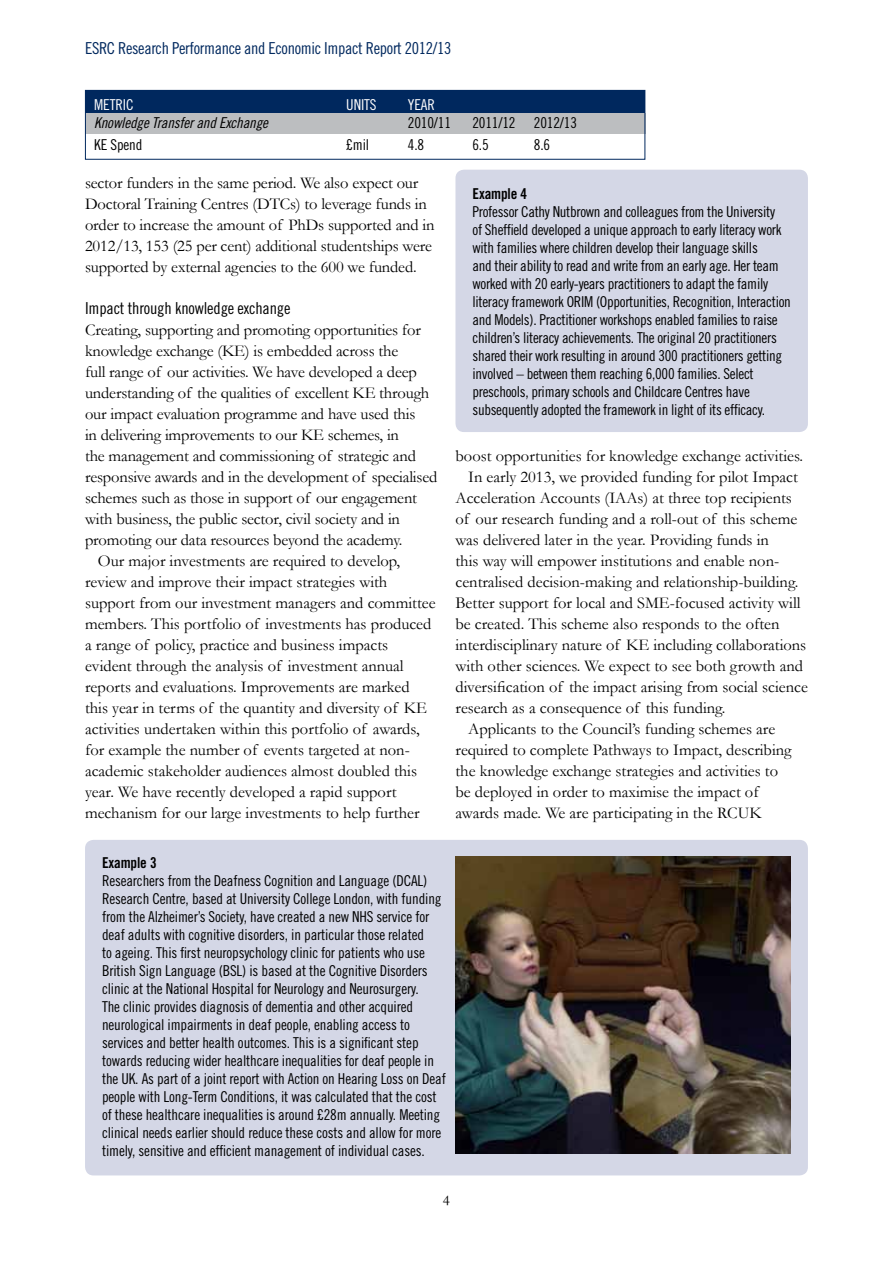
<style>
.page{position:relative;width:893px;height:1263px;background:#fff}
.page>*{position:absolute;margin:0;border:0;box-sizing:border-box;transform-origin:0 0}
.t1{font:16.5px/21px "Garamond";color:#000}
.t2{font:16.5px "Trade Gothic LT Std Cn 18";letter-spacing:-.02em;color:#00285e}
.t3{font:16.5px "Trade Gothic LT Std Cn 18";letter-spacing:-.01em;color:#000}
.t4{font:15px/18px "Trade Gothic LT Std Cn 18";letter-spacing:-.01em;color:#000}
.t5{font:15px "Trade Gothic LT Std Cn 18 Obl";letter-spacing:-.01em;color:#000}
.t6{font:15px "Trade Gothic LT Std Bd Cn 20";letter-spacing:-.01em;color:#000}
.t7{font:15px "Trade Gothic LT Std Cn 18";letter-spacing:-.01em;color:#fff}
.t8{font:15px "Garamond";color:#000}
</style>
<div class="page">
<div style="left:85px;top:840px;width:723px;height:335px;background:#d4d7e6;border-radius:9px"></div>
<div style="left:455px;top:170px;width:353px;height:262px;background:#d4d7e6;border-radius:9px"></div>
<div style="left:85px;top:90px;width:560px;height:26px;background:#00285e"></div>
<div style="left:85px;top:114px;width:560px;height:20px;background:#bcbec0"></div>
<div style="left:85px;top:90px;width:560px;height:70px;border:1px solid #00285e"></div>
<img style="left:455px;top:857px;width:336px;height:296px">
<p class="t2" style="left:85px;top:38px;width:368px">ESRC Research Performance and Economic Impact Report 2012/13</p>
<p class="t7" style="left:94px;top:96px;width:41px">METRIC</p>
<p class="t7" style="left:346px;top:96px;width:32px">UNITS</p>
<p class="t7" style="left:408px;top:96px;width:29px">YEAR</p>
<p class="t5" style="left:94px;top:114px;width:175px">Knowledge Transfer and Exchange</p>
<p class="t4" style="left:408px;top:114px;width:45px">2010/11</p>
<p class="t4" style="left:472px;top:114px;width:106px">2011/12 2012/13</p>
<p class="t4" style="left:94px;top:136px;width:50px">KE Spend</p>
<p class="t4" style="left:346px;top:136px;width:24px">£mil</p>
<p class="t4" style="left:408px;top:136px;width:18px">4.8</p>
<p class="t4" style="left:472px;top:136px;width:18px">6.5</p>
<p class="t4" style="left:534px;top:136px;width:18px">8.6</p>
<p class="t1" style="left:85px;top:172px;width:351px">sector funders in the same period. We also expect our Doctoral Training Centres (DTCs) to leverage funds in order to increase the amount of PhDs supported and in 2012/13, 153 (25 per cent) additional studentships were supported by external agencies to the 600 we funded.</p>
<p class="t3" style="left:85px;top:298px;width:207px">Impact through knowledge exchange</p>
<p class="t1" style="left:85px;top:319px;width:337px">Creating, supporting and promoting opportunities for</p>
<p class="t1" style="left:85px;top:340px;width:315px">knowledge exchange (KE) is embedded across the</p>
<p class="t1" style="left:85px;top:361px;width:333px">full range of our activities. We have developed a deep</p>
<p class="t1" style="left:85px;top:382px;width:346px">understanding of the qualities of excellent KE through</p>
<p class="t1" style="left:85px;top:403px;width:332px">our impact evaluation programme and have used this</p>
<p class="t1" style="left:85px;top:424px;width:315px">in delivering improvements to our KE schemes, in</p>
<p class="t1" style="left:85px;top:445px;width:332px">the management and commissioning of strategic and</p>
<p class="t1" style="left:85px;top:466px;width:354px">responsive awards and in the development of specialised</p>
<p class="t1" style="left:85px;top:487px;width:333px">schemes such as those in support of our engagement</p>
<p class="t1" style="left:85px;top:508px;width:316px">with business, the public sector, civil society and in</p>
<p class="t1" style="left:85px;top:529px;width:319px">promoting our data resources beyond the academy.</p>
<p class="t1" style="left:98px;top:550px;width:304px">Our major investments are required to develop,</p>
<p class="t1" style="left:85px;top:571px;width:304px">review and improve their impact strategies with</p>
<p class="t1" style="left:85px;top:592px;width:352px">support from our investment managers and committee</p>
<p class="t1" style="left:85px;top:613px;width:348px">members. This portfolio of investments has produced</p>
<p class="t1" style="left:85px;top:634px;width:305px">a range of policy, practice and business impacts</p>
<p class="t1" style="left:85px;top:655px;width:320px">evident through the analysis of investment annual</p>
<p class="t1" style="left:85px;top:676px;width:326px">reports and evaluations. Improvements are marked</p>
<p class="t1" style="left:85px;top:697px;width:343px">this year in terms of the quantity and diversity of KE</p>
<p class="t1" style="left:85px;top:718px;width:336px">activities undertaken within this portfolio of awards,</p>
<p class="t1" style="left:85px;top:739px;width:326px">for example the number of events targeted at non-</p>
<p class="t1" style="left:85px;top:760px;width:334px">academic stakeholder audiences almost doubled this</p>
<p class="t1" style="left:85px;top:781px;width:313px">year. We have recently developed a rapid support</p>
<p class="t1" style="left:85px;top:802px;width:336px">mechanism for our large investments to help further</p>
<p class="t6" style="left:472px;top:185px;width:56px">Example 4</p>
<p class="t4" style="left:472px;top:202px;width:320px">Professor Cathy Nutbrown and colleagues from the University<br>of Sheffield developed a unique approach to early literacy work with families where children develop their language skills<br>and their ability to read and write from an early age. Her team worked with 20 early-years practitioners to adapt the family literacy framework ORIM (Opportunities, Recognition, Interaction and Models). Practitioner workshops enabled families to raise children’s literacy achievements. The original 20 practitioners shared their work resulting in around 300 practitioners getting involved – between them reaching 6,000 families. Select preschools, primary schools and Childcare Centres have subsequently adopted the framework in light of its efficacy.</p>
<p class="t1" style="left:455px;top:445px;width:349px">boost opportunities for knowledge exchange activities.</p>
<p class="t1" style="left:468px;top:466px;width:331px">In early 2013, we provided funding for pilot Impact</p>
<p class="t1" style="left:455px;top:487px;width:338px">Acceleration Accounts (IAAs) at three top recipients</p>
<p class="t1" style="left:455px;top:508px;width:343px">of our research funding and a roll-out of this scheme</p>
<p class="t1" style="left:455px;top:529px;width:315px">was delivered later in the year. Providing funds in</p>
<p class="t1" style="left:455px;top:550px;width:325px">this way will empower institutions and enable non-</p>
<p class="t1" style="left:455px;top:571px;width:344px">centralised decision-making and relationship-building.</p>
<p class="t1" style="left:455px;top:592px;width:347px">Better support for local and SME-focused activity will</p>
<p class="t1" style="left:455px;top:613px;width:325px">be created. This scheme also responds to the often</p>
<p class="t1" style="left:455px;top:634px;width:352px">interdisciplinary nature of KE including collaborations</p>
<p class="t1" style="left:455px;top:655px;width:349px">with other sciences. We expect to see both growth and</p>
<p class="t1" style="left:455px;top:676px;width:354px">diversification of the impact arising from social science</p>
<p class="t1" style="left:455px;top:697px;width:271px">research as a consequence of this funding.</p>
<p class="t1" style="left:468px;top:718px;width:309px">Applicants to the Council’s funding schemes are</p>
<p class="t1" style="left:455px;top:739px;width:338px">required to complete Pathways to Impact, describing</p>
<p class="t1" style="left:455px;top:760px;width:324px">the knowledge exchange strategies and activities to</p>
<p class="t1" style="left:455px;top:781px;width:305px">be deployed in order to maximise the impact of</p>
<p class="t1" style="left:455px;top:802px;width:308px">awards made. We are participating in the RCUK</p>
<p class="t6" style="left:102px;top:853px;width:56px">Example 3</p>
<p class="t4" style="left:102px;top:871px;width:345px">Researchers from the Deafness Cognition and Language (DCAL)<br>Research Centre, based at University College London, with funding from the Alzheimer’s Society, have created a new NHS service for deaf adults with cognitive disorders, in particular those related<br>to ageing. This first neuropsychology clinic for patients who use British Sign Language (BSL) is based at the Cognitive Disorders clinic at the National Hospital for Neurology and Neurosurgery.<br>The clinic provides diagnosis of dementia and other acquired neurological impairments in deaf people, enabling access to services and better health outcomes. This is a significant step towards reducing wider healthcare inequalities for deaf people in the UK. As part of a joint report with Action on Hearing Loss on Deaf people with Long-Term Conditions, it was calculated that the cost of these healthcare inequalities is around £28m annually. Meeting clinical needs earlier should reduce these costs and allow for more timely, sensitive and efficient management of individual cases.</p>
<p class="t8" style="left:443px;top:1191px;width:9px">4</p>
</div>
